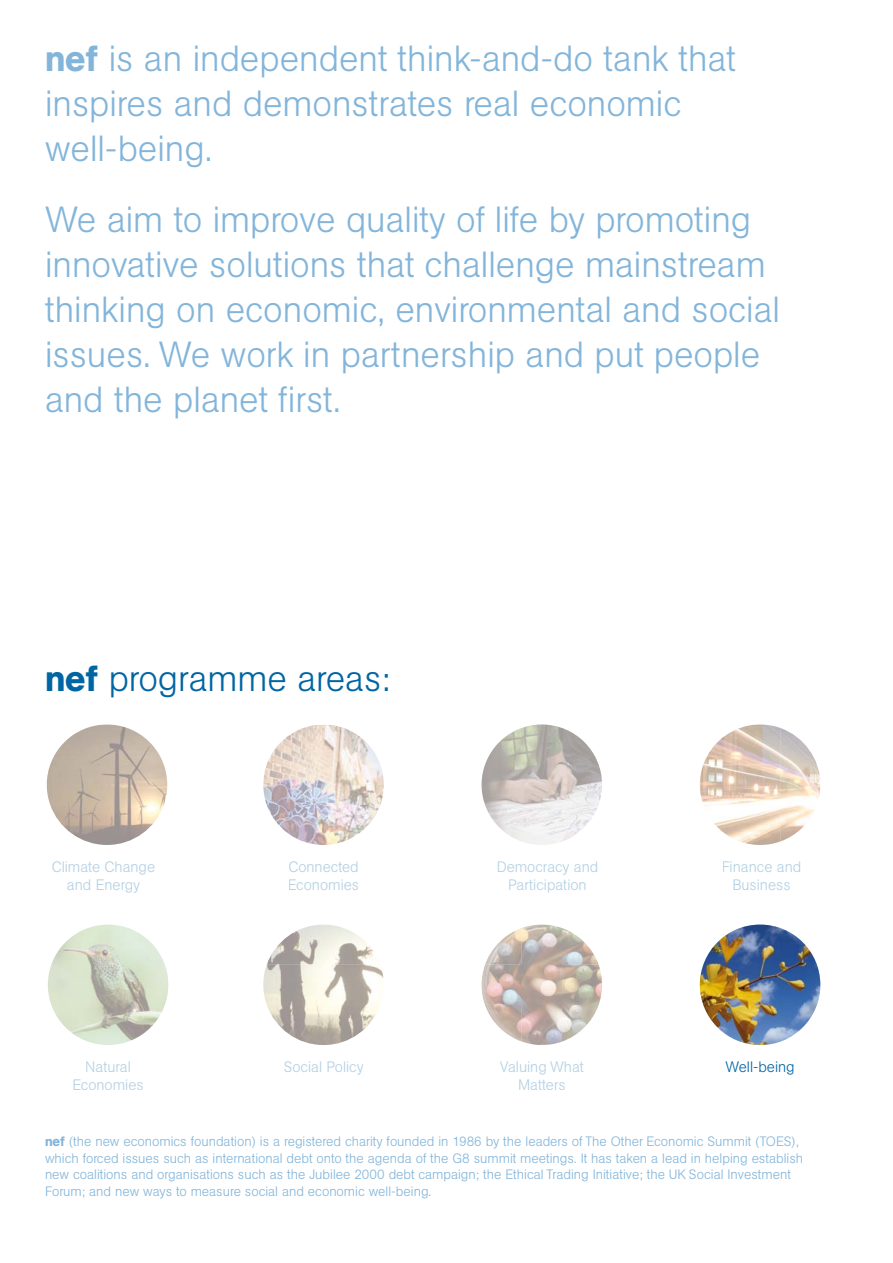
<style>
.page{position:relative;width:893px;height:1263px;background:#fff}
.page>*{position:absolute;margin:0;border:0;box-sizing:border-box;transform-origin:0 0}
.t1{font:300 36px/45px "AG Book BQ";color:#83b5da}
.t2{font:300 36px "AG Book BQ";color:#0065a3}
.t3{font:300 15px/18px "AG Book BQ";color:#b2d0e4;text-align:center}
.t4{font:300 15px "AG Book BQ";color:#0065a6}
.t5{font:300 13.5px/16.5px "AG Book BQ";color:#83b5da}
.s1{font-weight:500}
</style>
<div class="page">
<img style="left:48px;top:924px;width:120px;height:121px;border-radius:60px">
<img style="left:267px;top:924px;width:109px;height:40px">
<img style="left:263px;top:964px;width:121px;height:41px">
<img style="left:267px;top:1005px;width:113px;height:40px">
<img style="left:703px;top:724px;width:77px;height:40px">
<img style="left:780px;top:728px;width:40px;height:71px">
<img style="left:700px;top:764px;width:80px;height:41px">
<img style="left:704px;top:805px;width:76px;height:40px">
<img style="left:780px;top:805px;width:35px;height:36px">
<img style="left:47px;top:724px;width:120px;height:81px">
<img style="left:50px;top:805px;width:114px;height:40px">
<img style="left:482px;top:724px;width:120px;height:121px;border-radius:60px">
<img style="left:263px;top:725px;width:121px;height:80px">
<img style="left:267px;top:805px;width:113px;height:40px">
<img style="left:485px;top:928px;width:37px;height:37px">
<img style="left:522px;top:924px;width:40px;height:41px">
<img style="left:562px;top:928px;width:37px;height:37px">
<img style="left:482px;top:965px;width:120px;height:40px">
<img style="left:485px;top:1005px;width:37px;height:37px">
<img style="left:522px;top:1005px;width:40px;height:40px">
<img style="left:562px;top:1005px;width:37px;height:37px">
<img style="left:700px;top:924px;width:120px;height:121px;border-radius:60px">
<h1 class="t1" style="left:45px;top:36px;width:693px"><span class="s1">nef</span> is an independent think-and-do tank that inspires and demonstrates real economic well-being.</h1>
<h1 class="t1" style="left:45px;top:197px;width:736px">We aim to improve quality of life by promoting innovative solutions that challenge mainstream thinking on economic, environmental and social issues. We work in partnership and put people and the planet first.</h1>
<h1 class="t2" style="left:45px;top:657px;width:347px"><span class="s1">nef</span> programme areas:</h1>
<p class="t3" style="left:52px;top:858px;width:105px">Climate Change and Energy</p>
<p class="t3" style="left:288px;top:858px;width:73px;text-align:left">Connected<br>Economies</p>
<p class="t3" style="left:497px;top:858px;width:103px">Democracy and<br>Participation</p>
<p class="t3" style="left:722px;top:858px;width:81px">Finance and<br>Business</p>
<p class="t3" style="left:72px;top:1057px;width:73px">Natural<br>Economies</p>
<p class="t3" style="left:283px;top:1057px;width:82px">Social Policy</p>
<p class="t3" style="left:500px;top:1057px;width:86px">Valuing What<br>Matters</p>
<p class="t4" style="left:725px;top:1057px;width:71px">Well-being</p>
<p class="t5" style="left:45px;top:1133px;width:760px"><span class="s1">nef</span> (the new economics foundation) is a registered charity founded in 1986 by the leaders of The Other Economic Summit (TOES), which forced issues such as international debt onto the agenda of the G8 summit meetings. It has taken a lead in helping establish new coalitions and organisations such as the Jubilee 2000 debt campaign; the Ethical Trading Initiative; the UK Social Investment Forum; and new ways to measure social and economic well-being.</p>
</div>
